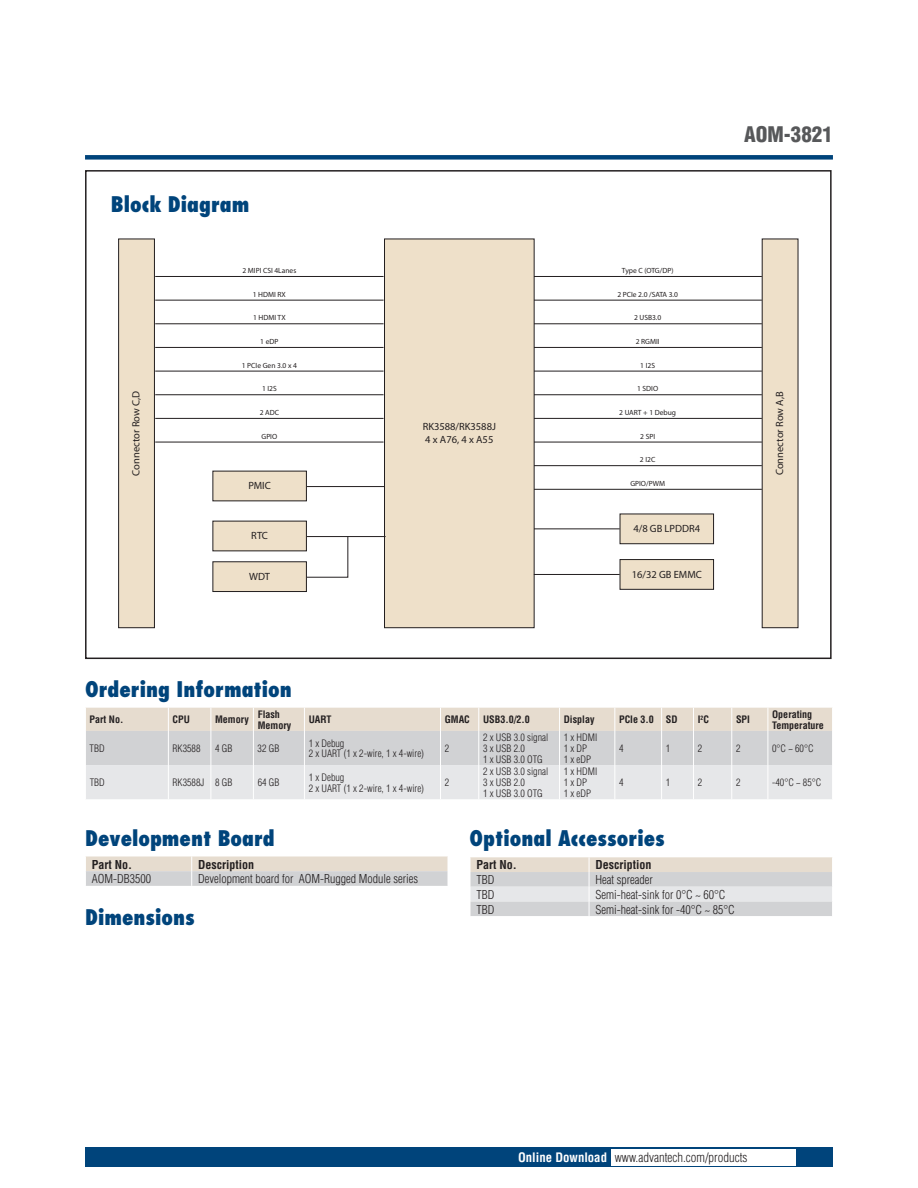
<style>
.page{position:relative;width:918px;height:1188px;background:#fff}
.page>*{position:absolute;margin:0;border:0;box-sizing:border-box;transform-origin:0 0}
.t1{font:800 condensed 21px "Futura";color:#00447b}
.t2{font:900 condensed 21px "Helvetica";color:#57585a}
.t3{font:300 condensed 12.75px "Helvetica";color:#231f20}
.t4{font:300 condensed 12px "Helvetica";color:#231f20}
.t5{font:700 condensed 12px "Helvetica";color:#231f20}
.t6{font:10.5px/12.6px "Myriad Pro";color:#231f20}
.t7{font:300 condensed 10.05px/10.9px "Helvetica";color:#231f20}
.t8{font:700 condensed 10.05px/10.9px "Helvetica";color:#231f20}
.t9{font:7.5px "Myriad Pro";color:#231f20}
.s1{font-weight:700;color:#fff}
</style>
<div class="page">
<div style="left:85px;top:155px;width:748px;height:5px;background:#00447b"></div>
<div style="left:85px;top:1147px;width:748px;height:20px;background:#00447b"></div>
<div style="left:611px;top:1149px;width:184px;height:16px;background:#fff"></div>
<div style="left:85px;top:170px;width:747px;height:489px;border:2px solid #231f20"></div>
<svg style="left:86px;top:708px;width:746px;height:91px;background:#dedcdb"></svg>
<svg style="left:86px;top:856px;width:362px;height:30px;background:#dcd8d2"></svg>
<svg style="left:470px;top:857px;width:362px;height:59px;background:#dcdad8"></svg>
<hr style="left:534px;top:276px;width:228px;height:1px;background:#231f20">
<hr style="left:534px;top:300px;width:228px;height:1px;background:#231f20">
<hr style="left:534px;top:323px;width:228px;height:1px;background:#231f20">
<hr style="left:534px;top:347px;width:228px;height:1px;background:#231f20">
<hr style="left:534px;top:371px;width:228px;height:1px;background:#231f20">
<hr style="left:534px;top:394px;width:228px;height:1px;background:#231f20">
<hr style="left:534px;top:418px;width:228px;height:1px;background:#231f20">
<hr style="left:534px;top:442px;width:228px;height:1px;background:#231f20">
<hr style="left:534px;top:465px;width:228px;height:1px;background:#231f20">
<hr style="left:534px;top:489px;width:228px;height:1px;background:#231f20">
<hr style="left:155px;top:276px;width:229px;height:1px;background:#231f20">
<hr style="left:155px;top:300px;width:229px;height:1px;background:#231f20">
<hr style="left:155px;top:323px;width:229px;height:1px;background:#231f20">
<hr style="left:155px;top:347px;width:229px;height:1px;background:#231f20">
<hr style="left:155px;top:371px;width:229px;height:1px;background:#231f20">
<hr style="left:155px;top:394px;width:229px;height:1px;background:#231f20">
<hr style="left:155px;top:418px;width:229px;height:1px;background:#231f20">
<hr style="left:155px;top:442px;width:229px;height:1px;background:#231f20">
<hr style="left:300px;top:486px;width:86px;height:1px;background:#231f20">
<hr style="left:534px;top:528px;width:86px;height:1px;background:#231f20">
<div style="left:385px;top:239px;width:149px;height:389px;background:#eee0c9"></div>
<div style="left:384px;top:239px;width:151px;height:389px;border:1px solid #231f20"></div>
<div style="left:119px;top:239px;width:35px;height:389px;background:#eee0c9"></div>
<div style="left:118px;top:239px;width:37px;height:389px;border:1px solid #231f20"></div>
<div style="left:213px;top:471px;width:93px;height:30px;background:#eee0c9"></div>
<div style="left:620px;top:514px;width:94px;height:30px;background:#eee0c9"></div>
<div style="left:620px;top:514px;width:94px;height:30px;border:1px solid #231f20"></div>
<hr style="left:534px;top:574px;width:86px;height:1px;background:#231f20">
<div style="left:620px;top:560px;width:94px;height:29px;background:#eee0c9"></div>
<div style="left:620px;top:559px;width:94px;height:31px;border:1px solid #231f20"></div>
<hr style="left:300px;top:536px;width:86px;height:1px;background:#231f20">
<div style="left:213px;top:521px;width:93px;height:30px;background:#eee0c9"></div>
<svg style="left:299px;top:535px;width:50px;height:43px"></svg>
<div style="left:213px;top:562px;width:93px;height:30px;background:#eee0c9"></div>
<div style="left:212px;top:561px;width:95px;height:31px;border:1px solid #231f20"></div>
<div style="left:762px;top:239px;width:36px;height:389px;background:#eee0c9"></div>
<h1 class="t1" style="left:111px;top:191px;width:140px">Block Diagram</h1>
<h1 class="t2" style="left:744px;top:121px;width:90px">AOM-3821</h1>
<p class="t9" style="left:622px;top:266px;width:53px">Type C (OTG/DP)</p>
<p class="t9" style="left:617px;top:290px;width:62px">2 PCIe 2.0 /SATA 3.0</p>
<p class="t9" style="left:634px;top:313px;width:29px">2 USB3.0</p>
<p class="t9" style="left:636px;top:337px;width:25px">2 RGMII</p>
<p class="t9" style="left:640px;top:361px;width:16px">1 I2S</p>
<p class="t9" style="left:637px;top:384px;width:23px">1 SDIO</p>
<p class="t9" style="left:619px;top:408px;width:58px">2 UART + 1 Debug</p>
<p class="t9" style="left:640px;top:432px;width:16px">2 SPI</p>
<p class="t9" style="left:640px;top:455px;width:17px">2 I2C</p>
<p class="t9" style="left:630px;top:479px;width:36px">GPIO/PWM</p>
<p class="t9" style="left:242px;top:266px;width:55px">2 MIPI CSI 4Lanes</p>
<p class="t9" style="left:253px;top:290px;width:35px">1 HDMI RX</p>
<p class="t9" style="left:253px;top:313px;width:34px">1 HDMI TX</p>
<p class="t9" style="left:260px;top:337px;width:20px">1 eDP</p>
<p class="t9" style="left:242px;top:361px;width:57px">1 PCIe Gen 3.0 x 4</p>
<p class="t9" style="left:262px;top:384px;width:16px">1 I2S</p>
<p class="t9" style="left:260px;top:408px;width:21px">2 ADC</p>
<p class="t9" style="left:261px;top:432px;width:17px">GPIO</p>
<p class="t6" style="left:130px;top:476px;width:86px;rotate:-90deg">Connector Row C,D</p>
<p class="t6" style="left:773px;top:475px;width:85px;rotate:-90deg">Connector Row A,B</p>
<p class="t6" style="left:423px;top:420px;width:75px">RK3588/RK3588J<br>4 x A76, 4 x A55</p>
<p class="t6" style="left:248px;top:479px;width:24px">PMIC</p>
<p class="t6" style="left:251px;top:529px;width:18px">RTC</p>
<p class="t6" style="left:249px;top:570px;width:22px">WDT</p>
<p class="t6" style="left:633px;top:522px;width:68px">4/8 GB LPDDR4</p>
<p class="t6" style="left:632px;top:568px;width:72px">16/32 GB EMMC</p>
<h1 class="t1" style="left:85px;top:676px;width:208px">Ordering Information</h1>
<p class="t8" style="left:90px;top:714px;width:35px">Part No.</p>
<p class="t8" style="left:173px;top:714px;width:19px">CPU</p>
<p class="t8" style="left:215px;top:714px;width:35px">Memory</p>
<p class="t8" style="left:258px;top:709px;width:35px">Flash<br>Memory</p>
<p class="t8" style="left:309px;top:714px;width:24px">UART</p>
<p class="t8" style="left:445px;top:714px;width:27px">GMAC</p>
<p class="t8" style="left:483px;top:714px;width:48px">USB3.0/2.0</p>
<p class="t8" style="left:564px;top:714px;width:32px">Display</p>
<p class="t8" style="left:619px;top:714px;width:60px">PCIe 3.0 SD</p>
<p class="t8" style="left:698px;top:714px;width:13px">I<sup>2</sup>C</p>
<p class="t8" style="left:736px;top:714px;width:15px">SPI</p>
<p class="t8" style="left:772px;top:709px;width:53px">Operating<br>Temperature</p>
<p class="t7" style="left:90px;top:743px;width:17px">TBD</p>
<p class="t7" style="left:173px;top:743px;width:29px">RK3588</p>
<p class="t7" style="left:215px;top:743px;width:19px">4 GB</p>
<p class="t7" style="left:258px;top:743px;width:23px">32 GB</p>
<p class="t7" style="left:309px;top:737px;width:117px">1 x Debug<br>2 x UART (1 x 2-wire, 1 x 4-wire)</p>
<p class="t7" style="left:445px;top:743px;width:6px">2</p>
<p class="t7" style="left:483px;top:732px;width:67px">2 x USB 3.0 signal<br>3 x USB 2.0<br>1 x USB 3.0 OTG</p>
<p class="t7" style="left:564px;top:732px;width:35px">1 x HDMI<br>1 x DP<br>1 x eDP</p>
<p class="t7" style="left:619px;top:743px;width:6px">4</p>
<p class="t7" style="left:666px;top:743px;width:6px">1</p>
<p class="t7" style="left:698px;top:743px;width:6px">2</p>
<p class="t7" style="left:736px;top:743px;width:6px">2</p>
<p class="t7" style="left:772px;top:743px;width:43px">0°C ~ 60°C</p>
<p class="t7" style="left:90px;top:777px;width:17px">TBD</p>
<p class="t7" style="left:173px;top:777px;width:61px">RK3588J 8 GB</p>
<p class="t7" style="left:258px;top:777px;width:23px">64 GB</p>
<p class="t7" style="left:309px;top:772px;width:117px">1 x Debug<br>2 x UART (1 x 2-wire, 1 x 4-wire)</p>
<p class="t7" style="left:445px;top:777px;width:6px">2</p>
<p class="t7" style="left:483px;top:766px;width:67px">2 x USB 3.0 signal<br>3 x USB 2.0<br>1 x USB 3.0 OTG</p>
<p class="t7" style="left:564px;top:766px;width:35px">1 x HDMI<br>1 x DP<br>1 x eDP</p>
<p class="t7" style="left:619px;top:777px;width:6px">4</p>
<p class="t7" style="left:666px;top:777px;width:6px">1</p>
<p class="t7" style="left:698px;top:777px;width:6px">2</p>
<p class="t7" style="left:736px;top:777px;width:6px">2</p>
<p class="t7" style="left:772px;top:777px;width:51px">-40°C ~ 85°C</p>
<h1 class="t1" style="left:85px;top:825px;width:191px">Development Board</h1>
<p class="t5" style="left:92px;top:857px;width:42px">Part No.</p>
<p class="t5" style="left:198px;top:857px;width:57px">Description</p>
<p class="t4" style="left:92px;top:871px;width:61px">AOM-DB3500</p>
<p class="t4" style="left:198px;top:871px;width:221px">Development board for AOM-Rugged Module series</p>
<h1 class="t1" style="left:85px;top:904px;width:111px">Dimensions</h1>
<h1 class="t1" style="left:470px;top:825px;width:197px">Optional Accessories</h1>
<p class="t5" style="left:476px;top:858px;width:42px">Part No.</p>
<p class="t5" style="left:595px;top:858px;width:57px">Description</p>
<p class="t4" style="left:476px;top:872px;width:19px">TBD</p>
<p class="t4" style="left:595px;top:872px;width:59px">Heat spreader</p>
<p class="t4" style="left:476px;top:887px;width:19px">TBD</p>
<p class="t4" style="left:595px;top:887px;width:132px">Semi-heat-sink for 0°C ~ 60°C</p>
<p class="t4" style="left:476px;top:902px;width:19px">TBD</p>
<p class="t4" style="left:595px;top:902px;width:141px">Semi-heat-sink for -40°C ~ 85°C</p>
<p class="t3" style="left:518px;top:1149px;width:231px"><span class="s1">Online Download</span> www.advantech.com/products</p>
</div>
